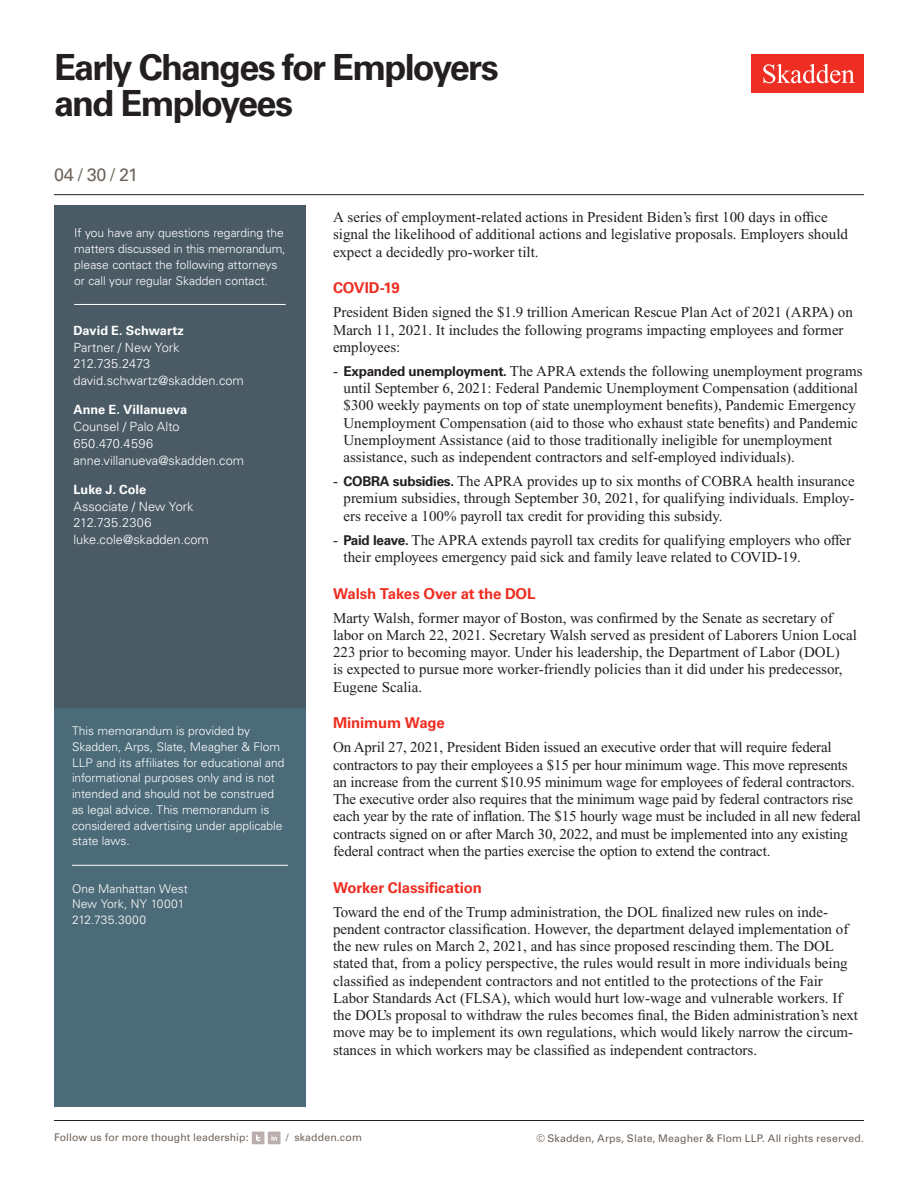
<style>
.page{position:relative;width:918px;height:1188px;background:#fff}
.page>*{position:absolute;margin:0;border:0;box-sizing:border-box;transform-origin:0 0}
.t1{font:700 36px/36px "Univers LT Std";letter-spacing:-.055em;color:#231f20}
.Date{font:18px "Univers LT Std";color:#6f645a}
.Main_Body{font:15px/17.2px "Times New Roman PS Std";color:#231f20}
.First_Level_Heading{font:700 15px "Univers LT Std";letter-spacing:-.01em;color:#ee2e22}
.Contacts{font:300 12.75px "Univers LT Std";color:#fff}
.Contacts_Name{font:700 12.75px "Univers LT Std";color:#fff}
.Contacts-2{font:300 12.75px "Univers LT Std";letter-spacing:.025em;color:#fff}
.Sidebar_body_rule_be{font:300 12px/15.8px "Univers LT Std";color:#fff}
.Firm_Address{font:300 12px/15.8px "Univers LT Std";color:#fff}
.t2{font:10.5px "Univers LT Std";letter-spacing:.01em;color:#6f645a}
.s1{font-family:"Univers LT Std";font-weight:700;font-size:13.5px}
</style>
<div class="page">
<div style="left:752px;top:54px;width:112px;height:39px;background:#ee2e22"></div>
<svg style="left:763px;top:64px;width:92px;height:19px"></svg>
<hr style="left:54px;top:1120px;width:810px;height:1px;background:#231f20">
<hr style="left:54px;top:194px;width:810px;height:1px;background:#231f20">
<div style="left:252px;top:1132px;width:12px;height:12px;background:#baaeae"></div>
<svg style="left:256px;top:1135px;width:4px;height:6px"></svg>
<div style="left:268px;top:1132px;width:12px;height:12px;background:#baaeae"></div>
<svg style="left:271px;top:1135px;width:6px;height:6px"></svg>
<div style="left:54px;top:206px;width:252px;height:506px;background:#4b5b66"></div>
<hr style="left:74px;top:304px;width:212px;height:1px;background:#fff">
<div style="left:54px;top:708px;width:252px;height:399px;background:#4c6b79"></div>
<hr style="left:72px;top:865px;width:216px;height:1px;background:#fff">
<h1 class="t1" style="left:54px;top:50px;width:446px">Early Changes for Employers and Employees</h1>
<p class="Date" style="left:54px;top:164px;width:86px">04 / 30 / 21</p>
<p class="Sidebar_body_rule_be" style="left:74px;top:225px;width:213px">If you have any questions regarding the matters discussed in this memorandum, please contact the following attorneys or call your regular Skadden contact.</p>
<p class="Contacts_Name" style="left:74px;top:323px;width:112px">David E. Schwartz</p>
<p class="Contacts" style="left:74px;top:339px;width:108px">Partner / New York</p>
<p class="Contacts" style="left:74px;top:356px;width:78px">212.735.2473</p>
<p class="Contacts" style="left:74px;top:373px;width:172px">david.schwartz@skadden.com</p>
<p class="Contacts_Name" style="left:74px;top:402px;width:115px">Anne E. Villanueva</p>
<p class="Contacts" style="left:74px;top:419px;width:107px">Counsel / Palo Alto</p>
<p class="Contacts-2" style="left:74px;top:436px;width:81px">650.470.4596</p>
<p class="Contacts" style="left:74px;top:453px;width:172px">anne.villanueva@skadden.com</p>
<p class="Contacts_Name" style="left:74px;top:482px;width:74px">Luke J. Cole</p>
<p class="Contacts" style="left:74px;top:498px;width:121px">Associate / New York</p>
<p class="Contacts" style="left:74px;top:515px;width:80px">212.735.2306</p>
<p class="Contacts" style="left:74px;top:532px;width:137px">luke.cole@skadden.com</p>
<p class="Sidebar_body_rule_be" style="left:72px;top:723px;width:214px">This memorandum is provided by Skadden, Arps, Slate, Meagher &amp; Flom LLP and its affiliates for educational and informational purposes only and is not intended and should not be construed as legal advice. This memorandum is considered advertising under applicable state laws.</p>
<p class="Firm_Address" style="left:72px;top:881px;width:117px">One Manhattan West<br>New York, NY 10001<br>212.735.3000</p>
<p class="Main_Body" style="left:333px;top:208px;width:517px">A series of employment-related actions in President Biden’s first 100 days in office signal the likelihood of additional actions and legislative proposals. Employers should expect a decidedly pro-worker tilt.</p>
<h1 class="First_Level_Heading" style="left:333px;top:279px;width:68px">COVID-19</h1>
<p class="Main_Body" style="left:333px;top:304px;width:521px">President Biden signed the $1.9 trillion American Rescue Plan Act of 2021 (ARPA) on<br>March 11, 2021. It includes the following programs impacting employees and former employees:</p>
<p class="Main_Body" style="left:344px;top:362px;width:521px;text-indent:-10px">- <span class="s1">Expanded unemployment.</span> The APRA extends the following unemployment programs until September 6, 2021: Federal Pandemic Unemployment Compensation (additional $300 weekly payments on top of state unemployment benefits), Pandemic Emergency Unemployment Compensation (aid to those who exhaust state benefits) and Pandemic Unemployment Assistance (aid to those traditionally ineligible for unemployment assistance, such as independent contractors and self-employed individuals).</p>
<p class="Main_Body" style="left:344px;top:472px;width:513px;text-align:justify;text-indent:-10px">- <span class="s1">COBRA subsidies.</span> The APRA provides up to six months of COBRA health insurance premium subsidies, through September 30, 2021, for qualifying individuals. Employ&shy;ers receive a 100% payroll tax credit for providing this subsidy.</p>
<p class="Main_Body" style="left:344px;top:531px;width:509px;text-indent:-10px">- <span class="s1">Paid leave.</span> The APRA extends payroll tax credits for qualifying employers who offer their employees emergency paid sick and family leave related to COVID-19.</p>
<h1 class="First_Level_Heading" style="left:333px;top:584px;width:204px">Walsh Takes Over at the DOL</h1>
<p class="Main_Body" style="left:333px;top:609px;width:526px">Marty Walsh, former mayor of Boston, was confirmed by the Senate as secretary of labor on March 22, 2021. Secretary Walsh served as president of Laborers Union Local 223 prior to becoming mayor. Under his leadership, the Department of Labor (DOL)<br>is expected to pursue more worker-friendly policies than it did under his predecessor, Eugene Scalia.</p>
<h1 class="First_Level_Heading" style="left:333px;top:714px;width:113px">Minimum Wage</h1>
<p class="Main_Body" style="left:333px;top:739px;width:530px">On April 27, 2021, President Biden issued an executive order that will require federal contractors to pay their employees a $15 per hour minimum wage. This move represents an increase from the current $10.95 minimum wage for employees of federal contractors.<br>The executive order also requires that the minimum wage paid by federal contractors rise each year by the rate of inflation. The $15 hourly wage must be included in all new federal contracts signed on or after March 30, 2022, and must be implemented into any existing federal contract when the parties exercise the option to extend the contract.</p>
<h1 class="First_Level_Heading" style="left:333px;top:878px;width:150px">Worker Classification</h1>
<p class="Main_Body" style="left:333px;top:903px;width:527px">Toward the end of the Trump administration, the DOL finalized new rules on inde&shy;pendent contractor classification. However, the department delayed implementation of the new rules on March 2, 2021, and has since proposed rescinding them. The DOL stated that, from a policy perspective, the rules would result in more individuals being classified as independent contractors and not entitled to the protections of the Fair Labor Standards Act (FLSA), which would hurt low-wage and vulnerable workers. If the DOL’s proposal to withdraw the rules becomes final, the Biden administration’s next move may be to implement its own regulations, which would likely narrow the circum&shy;stances in which workers may be classified as independent contractors.</p>
<p class="t2" style="left:54px;top:1131px;width:196px">Follow us for more thought leadership:</p>
<p class="t2" style="left:286px;top:1131px;width:77px">/ skadden.com</p>
<p class="t2" style="left:536px;top:1132px;width:329px">© Skadden, Arps, Slate, Meagher &amp; Flom LLP. All rights reserved.</p>
</div>
